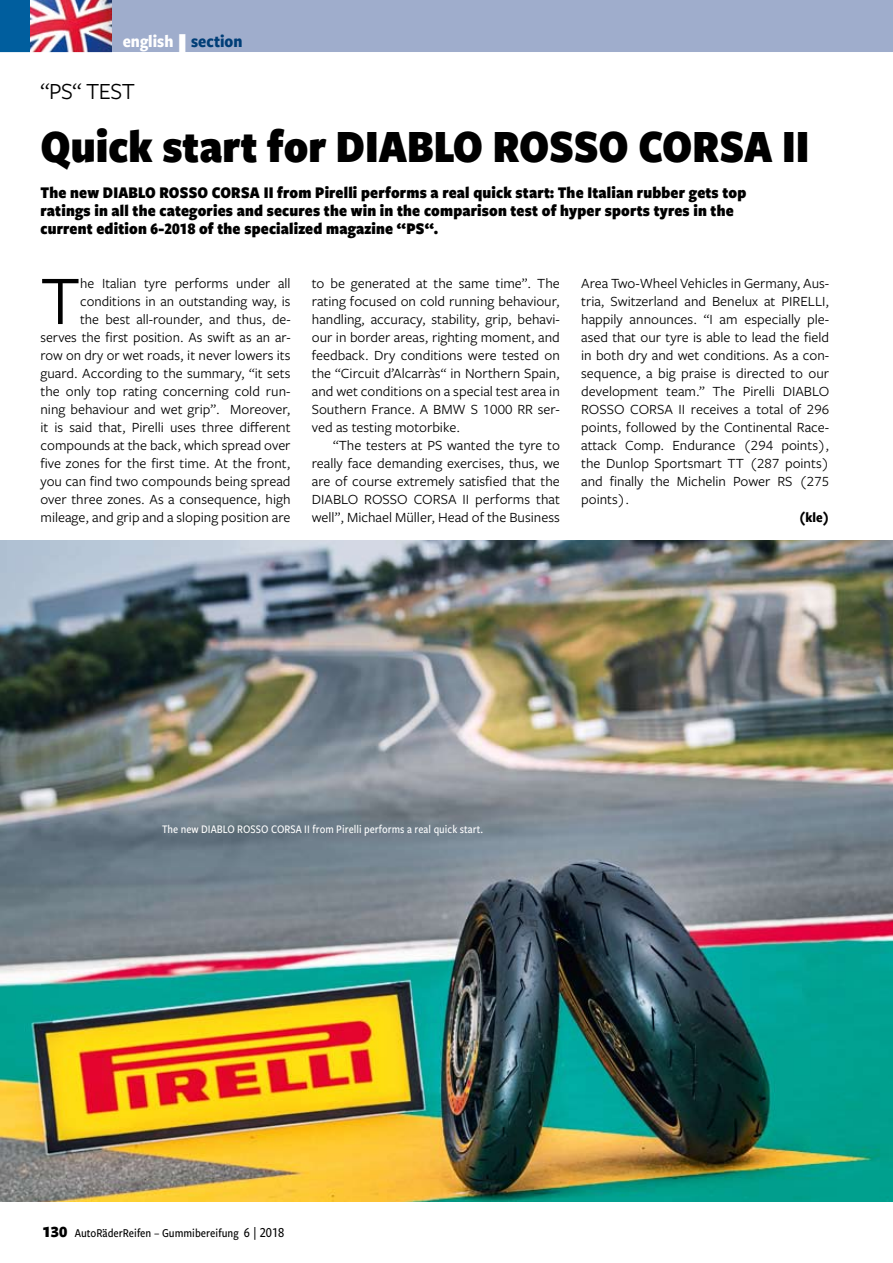
<style>
.page{position:relative;width:893px;height:1263px;background:#fff}
.page>*{position:absolute;margin:0;border:0;box-sizing:border-box;transform-origin:0 0}
.t1{font:72.15px "Freight Sans Pro";color:#000}
.t2{font:900 48px "Freight Sans Cnd Pro";color:#000}
.t3{font:24px "Freight Sans Pro";color:#000}
.t4{font:700 18px "Freight Sans Cnd Pro";color:#fff}
.t5{font:900 16.95px/18px "Freight Sans Cnd Pro";letter-spacing:.01em;color:#000}
.t6{font:14.55px/18px "Freight Sans Pro";color:#000;text-align:justify}
.t7{font:700 14.55px "Freight Sans Cnd Pro";color:#000}
.t8{font:500 12.45px "Freight Sans Cnd Pro";color:#000}
.t9{font:500 12px "Freight Sans Cnd Pro";color:#fff}
.s1{font-size:24px}
.s2{color:#003e77}
.s3{font-family:"Freight Sans Pro";font-weight:900;font-size:16.5px}
.s4{font-size:14.25px}
</style>
<div class="page">
<div style="left:30px;top:0;width:863px;height:54px;background:#9fadcc"></div>
<div style="left:0;top:0;width:32px;height:54px;background:#005e9e"></div>
<img style="left:31px;top:0;width:80px;height:52px">
<div style="left:0;top:52px;width:893px;height:6px;background:#fff"></div>
<img style="left:0;top:540px;width:893px;height:661px">
<p class="t4" style="left:123px;top:29px;width:121px">english <span class="s1">|</span><span class="s2">section</span></p>
<h3 class="t3" style="left:40px;top:76px;width:59px">“PS“ test</h3>
<h2 class="t2" style="left:40px;top:113px;width:770px">Quick start for DIABLO ROSSO CORSA II</h2>
<p class="t5" style="left:40px;top:183px;width:707px">The new DIABLO ROSSO CORSA II from Pirelli performs a real quick start: The Italian rubber gets top ratings in all the categories and secures the win in the comparison test of hyper sports tyres in the current edition 6-2018 of the specialized magazine “PS“.</p>
<p class="t6" style="left:312px;top:274px;width:250px">to be generated at the same time”. The rating focused on cold running behaviour, handling, accuracy, stability, grip, behavi&shy;our in border areas, righting moment, and feedback. Dry conditions were tested on the “Circuit d’Alcarràs“ in Northern Spain, and wet conditions on a special test area in Southern France. A BMW S 1000 RR ser&shy;ved as testing motorbike.</p>
<p class="t6" style="left:312px;top:436px;width:250px;text-indent:21px">“The testers at PS wanted the tyre to really face demanding exercises, thus, we are of course extremely satisfied that the DIABLO ROSSO CORSA II performs that well”, Michael Müller, Head of the Business</p>
<p class="t6" style="left:40px;top:274px;width:252px;text-align:right">he Italian tyre performs under all conditions in an outstanding way, is<br>the best all-rounder, and thus, de&shy;serves the first position. As swift as an ar&shy;row on dry or wet roads, it never lowers its guard. According to the summary, “it sets the only top rating concerning cold run&shy;ning behaviour and wet grip”. Moreover, it is said that, Pirelli uses three different compounds at the back, which spread over five zones for the first time. At the front, you can find two compounds being spread over three zones. As a consequence, high mileage, and grip and a sloping position are</p>
<p class="t6" style="left:581px;top:274px;width:250px">Area Two-Wheel Vehicles in Germany, Aus&shy;tria, Switzerland and Benelux at PIRELLI, happily announces. “I am especially ple&shy;ased that our tyre is able to lead the field in both dry and wet conditions. As a con&shy;sequence, a big praise is directed to our development team.” The Pirelli DIABLO ROSSO CORSA II receives a total of 296 points, followed by the Continental Race&shy;attack Comp. Endurance (294 points), the Dunlop Sportsmart TT (287 points) and finally the Michelin Power RS (275 points).</p>
<p class="t7" style="left:799px;top:507px;width:32px">(kle)</p>
<h1 class="t1" style="left:40px;top:252px;width:41px">T</h1>
<p class="t9" style="left:162px;top:821px;width:323px">The new DIABLO ROSSO CORSA II from Pirelli performs a real quick start.</p>
<p class="t8" style="left:43px;top:1224px;width:243px"><span class="s3">130</span> AutoRäderReifen – Gummibereifung <span class="s4">6 | 2018</span></p>
</div>
